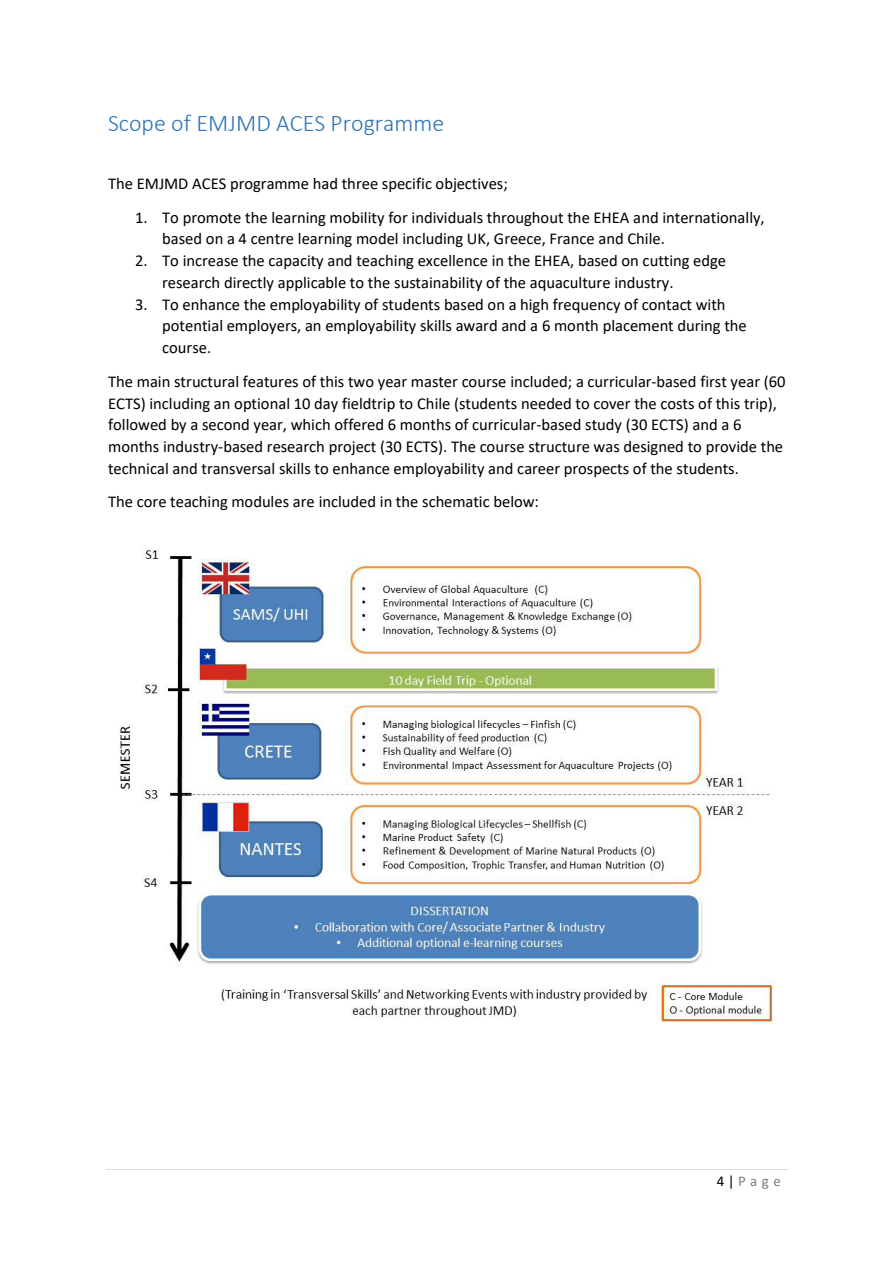
<style>
.page{position:relative;width:893px;height:1263px;background:#fff}
.page>*{position:absolute;margin:0;border:0;box-sizing:border-box;transform-origin:0 0}
.t1{font:300 24px "Calibri";color:#2e74b5}
.t2{font:16.5px/21.8px "Calibri";color:#000}
.t3{font:15px "Calibri";color:#7f7f7f}
.s1{color:#000}
</style>
<div class="page">
<hr style="left:106px;top:1169px;width:681px;height:1px;background:#d9d9d9">
<img style="left:119px;top:549px;width:656px;height:474px">
<h1 class="t1" style="left:108px;top:113px;width:337px">Scope of EMJMD ACES Programme</h1>
<p class="t2" style="left:108px;top:174px;width:401px">The EMJMD ACES programme had three specific objectives;</p>
<p class="t2" style="left:162px;top:208px;width:604px;text-indent:-27px">1. To promote the learning mobility for individuals throughout the EHEA and internationally, based on a 4 centre learning model including UK, Greece, France and Chile.</p>
<p class="t2" style="left:162px;top:251px;width:565px;text-indent:-27px">2. To increase the capacity and teaching excellence in the EHEA, based on cutting edge research directly applicable to the sustainability of the aquaculture industry.</p>
<p class="t2" style="left:162px;top:295px;width:586px;text-indent:-27px">3. To enhance the employability of students based on a high frequency of contact with potential employers, an employability skills award and a 6 month placement during the course.</p>
<p class="t2" style="left:108px;top:372px;width:679px">The main structural features of this two year master course included; a curricular-based first year (60<br>ECTS) including an optional 10 day fieldtrip to Chile (students needed to cover the costs of this trip), followed by a second year, which offered 6 months of curricular-based study (30 ECTS) and a 6 months industry-based research project (30 ECTS). The course structure was designed to provide the technical and transversal skills to enhance employability and career prospects of the students.</p>
<p class="t2" style="left:108px;top:492px;width:432px">The core teaching modules are included in the schematic below:</p>
<p class="t3" style="left:716px;top:1175px;width:66px"><span class="s1">4</span> Page</p>
</div>
